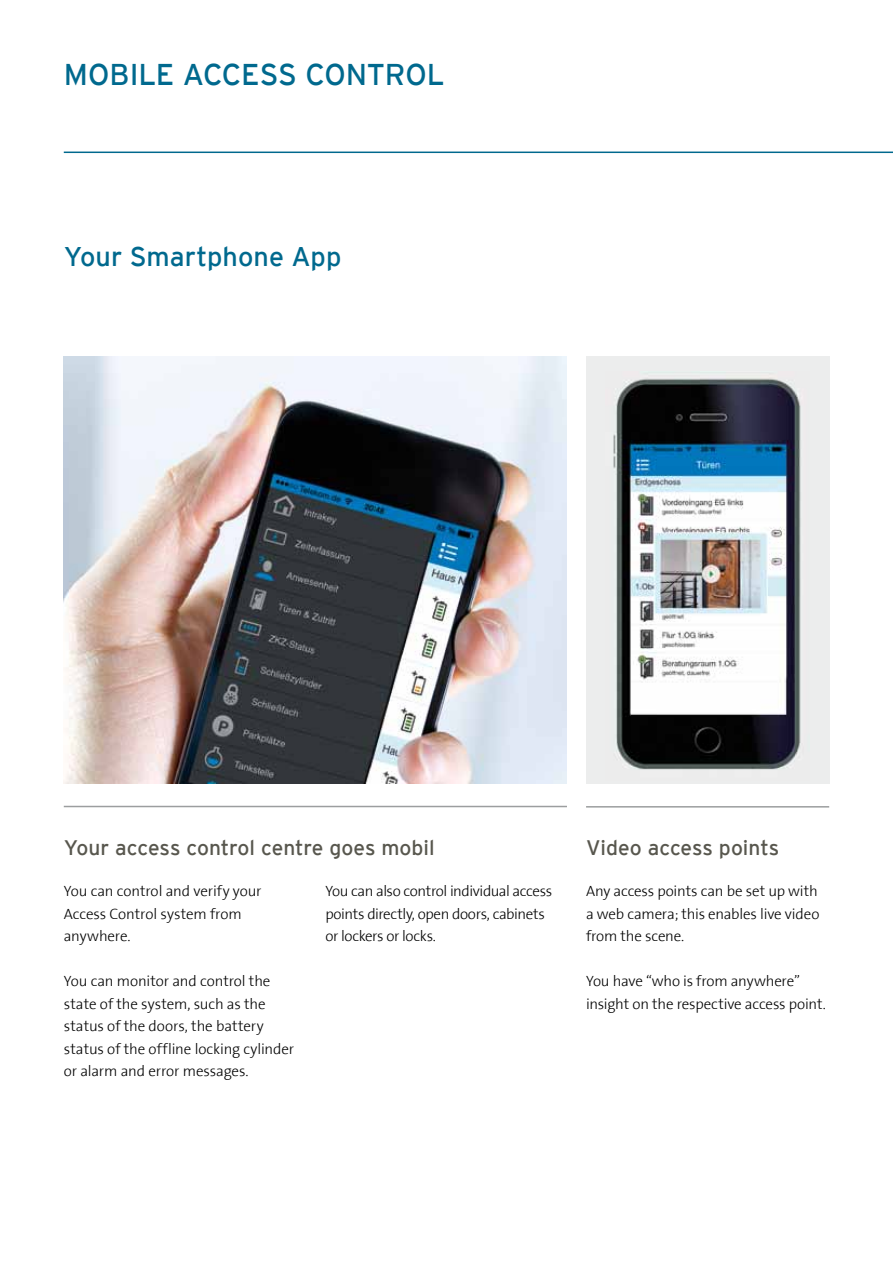
<style>
.page{position:relative;width:893px;height:1263px;background:#fff}
.page>*{position:absolute;margin:0;border:0;box-sizing:border-box;transform-origin:0 0}
.t1{font:30px "Interstate";letter-spacing:-.01em;color:#00698e}
.t2{font:27px "Interstate";color:#00698e}
.t3{font:21px "Interstate";color:#58574e}
.t4{font:300 15px/22.5px "The Sans";letter-spacing:-.01em;color:#000}
</style>
<div class="page">
<hr style="left:64px;top:152px;width:829px;height:1px;background:#00698e">
<img style="left:64px;top:356px;width:503px;height:428px">
<hr style="left:64px;top:806px;width:503px;height:1px;background:#9c9e9f">
<hr style="left:586px;top:806px;width:243px;height:1px;background:#9c9e9f">
<div style="left:586px;top:356px;width:243px;height:428px;background:#eceded"></div>
<img style="left:613px;top:378px;width:188px;height:392px">
<h1 class="t1" style="left:64px;top:57px;width:81px">Mobile</h1>
<h1 class="t1" style="left:183px;top:57px;width:263px">ACCESS CONTROL</h1>
<h2 class="t2" style="left:64px;top:242px;width:279px">Your Smartphone App</h2>
<h3 class="t3" style="left:64px;top:835px;width:372px">Your access control centre goes mobil</h3>
<h3 class="t3" style="left:586px;top:836px;width:195px">Video access points</h3>
<p class="t4" style="left:586px;top:881px;width:235px;text-align:justify">Any access points can be set up with a web camera; this enables live video from the scene.</p>
<p class="t4" style="left:586px;top:971px;width:241px">You have “who is from anywhere” insight on the respective access point.</p>
<p class="t4" style="left:64px;top:881px;width:199px">You can control and verify your<br>Access Control system from anywhere.</p>
<p class="t4" style="left:64px;top:971px;width:232px">You can monitor and control the state of the system, such as the status of the doors, the battery status of the offline locking cylinder or alarm and error messages.</p>
<p class="t4" style="left:325px;top:881px;width:228px">You can also control individual access points directly, open doors, cabinets or lockers or locks.</p>
</div>
